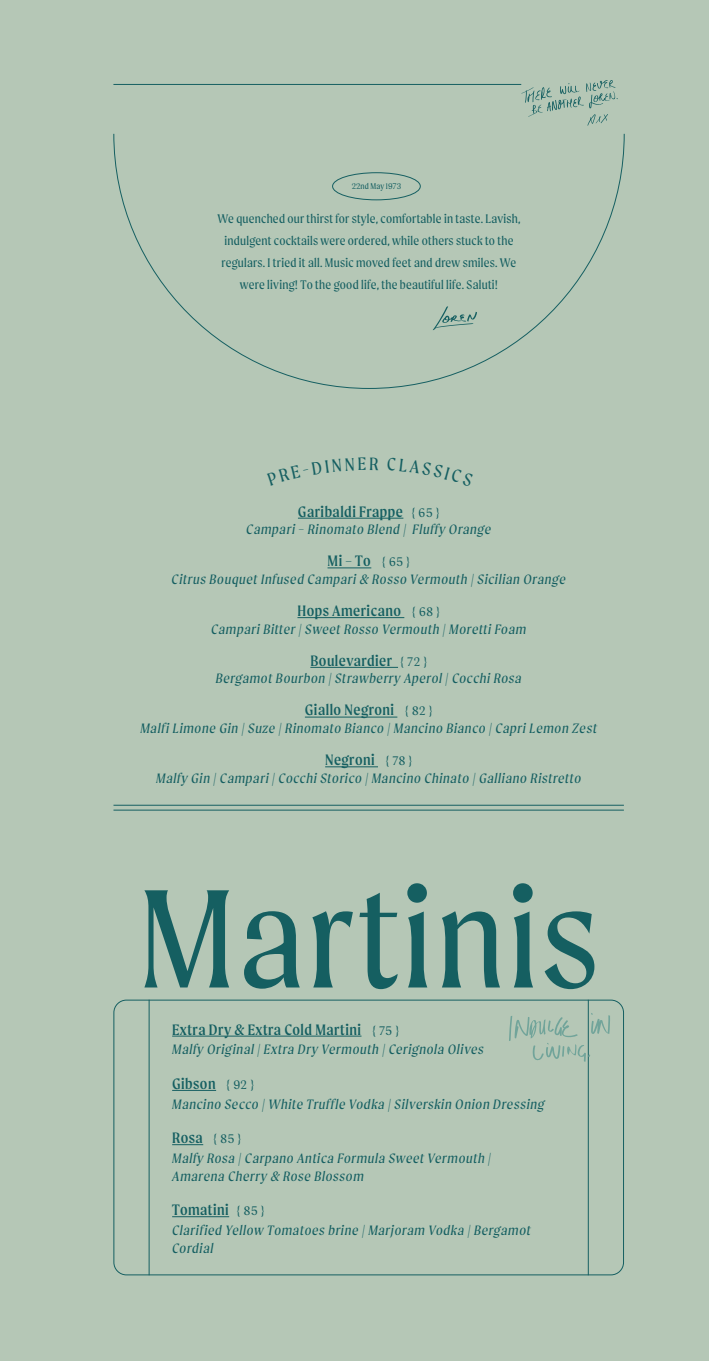
<style>
.page{position:relative;width:709px;height:1361px;background:#b5c7b6}
.page>*{position:absolute;margin:0;border:0;box-sizing:border-box;transform-origin:0 0}
.t1{font:149.4px "Moret";letter-spacing:.02em;color:#155f61}
.t2{font:16.2px "Moret";letter-spacing:.03em;color:#155f61}
.t3{font:italic 14.6px/17.8px "Moret";letter-spacing:.05em;color:#155f61}
.t4{font:13.2px/22px "Moret";letter-spacing:.02em;color:#155f61;text-align:center}
.t5{font:8.8px "Moret";letter-spacing:.02em;color:#155f61}
.s1{font-size:13.2px}
</style>
<div class="page">
<hr style="left:113px;top:810px;width:511px;height:1px;background:#155f61">
<hr style="left:113px;top:805px;width:511px;height:1px;background:#155f61">
<hr style="left:113px;top:84px;width:408px;height:1px;background:#155f61">
<svg style="left:521px;top:80px;width:97px;height:46px"></svg>
<hr style="left:298px;top:518px;width:105px;height:1px;background:#155f61">
<hr style="left:327px;top:567px;width:44px;height:1px;background:#155f61">
<hr style="left:297px;top:617px;width:107px;height:1px;background:#155f61">
<hr style="left:310px;top:667px;width:88px;height:1px;background:#155f61">
<hr style="left:305px;top:716px;width:92px;height:1px;background:#155f61">
<hr style="left:325px;top:766px;width:53px;height:1px;background:#155f61">
<div style="left:113px;top:999px;width:511px;height:276px;border:1px solid #155f61;border-radius:13px"></div>
<svg style="left:113px;top:133px;width:512px;height:256px"></svg>
<hr style="left:149px;top:999px;width:1px;height:276px;background:#155f61">
<hr style="left:588px;top:999px;width:1px;height:276px;background:#155f61">
<svg style="left:509px;top:1013px;width:101px;height:49px"></svg>
<hr style="left:172px;top:1035px;width:189px;height:1px;background:#155f61">
<hr style="left:172px;top:1090px;width:44px;height:1px;background:#155f61">
<hr style="left:172px;top:1144px;width:31px;height:1px;background:#155f61">
<hr style="left:172px;top:1216px;width:57px;height:1px;background:#155f61">
<p class="t5" style="left:352px;top:181px;width:51px">22nd May 1973</p>
<p class="t4" style="left:217px;top:207px;width:305px">We quenched our thirst for style, comfortable in taste. Lavish, indulgent cocktails were ordered, while others stuck to the regulars. I tried it all. Music moved feet and drew smiles. We were living! To the good life, the beautiful life. Saluti!</p>
<p class="t2" style="left:298px;top:502px;width:143px">Garibaldi Frappe <span class="s1">{ 65 }</span></p>
<p class="t3" style="left:246px;top:520px;width:246px">Campari – Rinomato Blend | Fluffy Orange</p>
<p class="t2" style="left:327px;top:552px;width:84px">Mi – To <span class="s1">{ 65 }</span></p>
<p class="t3" style="left:172px;top:570px;width:395px">Citrus Bouquet Infused Campari &amp; Rosso Vermouth | Sicilian Orange</p>
<p class="t2" style="left:297px;top:601px;width:144px">Hops Americano <span class="s1">{ 68 }</span></p>
<p class="t3" style="left:211px;top:620px;width:317px">Campari Bitter | Sweet Rosso Vermouth | Moretti Foam</p>
<p class="t2" style="left:310px;top:651px;width:118px">Boulevardier <span class="s1">{ 72 }</span></p>
<p class="t3" style="left:216px;top:669px;width:307px">Bergamot Bourbon | Strawberry Aperol | Cocchi Rosa</p>
<p class="t2" style="left:305px;top:701px;width:129px">Giallo Negroni <span class="s1">{ 82 }</span></p>
<p class="t3" style="left:140px;top:719px;width:458px">Malfi Limone Gin | Suze | Rinomato Bianco | Mancino Bianco | Capri Lemon Zest</p>
<p class="t2" style="left:325px;top:751px;width:89px">Negroni <span class="s1">{ 78 }</span></p>
<p class="t3" style="left:156px;top:769px;width:426px">Malfy Gin | Campari | Cocchi Storico | Mancino Chinato | Galliano Ristretto</p>
<p class="t1" style="left:138px;top:855px;width:462px">Martinis</p>
<p class="t2" style="left:172px;top:1020px;width:228px">Extra Dry &amp; Extra Cold Martini <span class="s1">{ 75 }</span></p>
<p class="t3" style="left:172px;top:1040px;width:313px">Malfy Original | Extra Dry Vermouth | Cerignola Olives</p>
<p class="t2" style="left:172px;top:1074px;width:83px">Gibson <span class="s1">{ 92 }</span></p>
<p class="t3" style="left:172px;top:1094px;width:374px">Mancino Secco | White Truffle Vodka | Silverskin Onion Dressing</p>
<p class="t2" style="left:172px;top:1128px;width:70px">Rosa <span class="s1">{ 85 }</span></p>
<p class="t3" style="left:172px;top:1149px;width:320px">Malfy Rosa | Carpano Antica Formula Sweet Vermouth |<br>Amarena Cherry &amp; Rose Blossom</p>
<p class="t2" style="left:172px;top:1200px;width:94px">Tomatini <span class="s1">{ 85 }</span></p>
<p class="t3" style="left:172px;top:1221px;width:360px">Clarified Yellow Tomatoes brine | Marjoram Vodka | Bergamot<br>Cordial</p>
</div>
